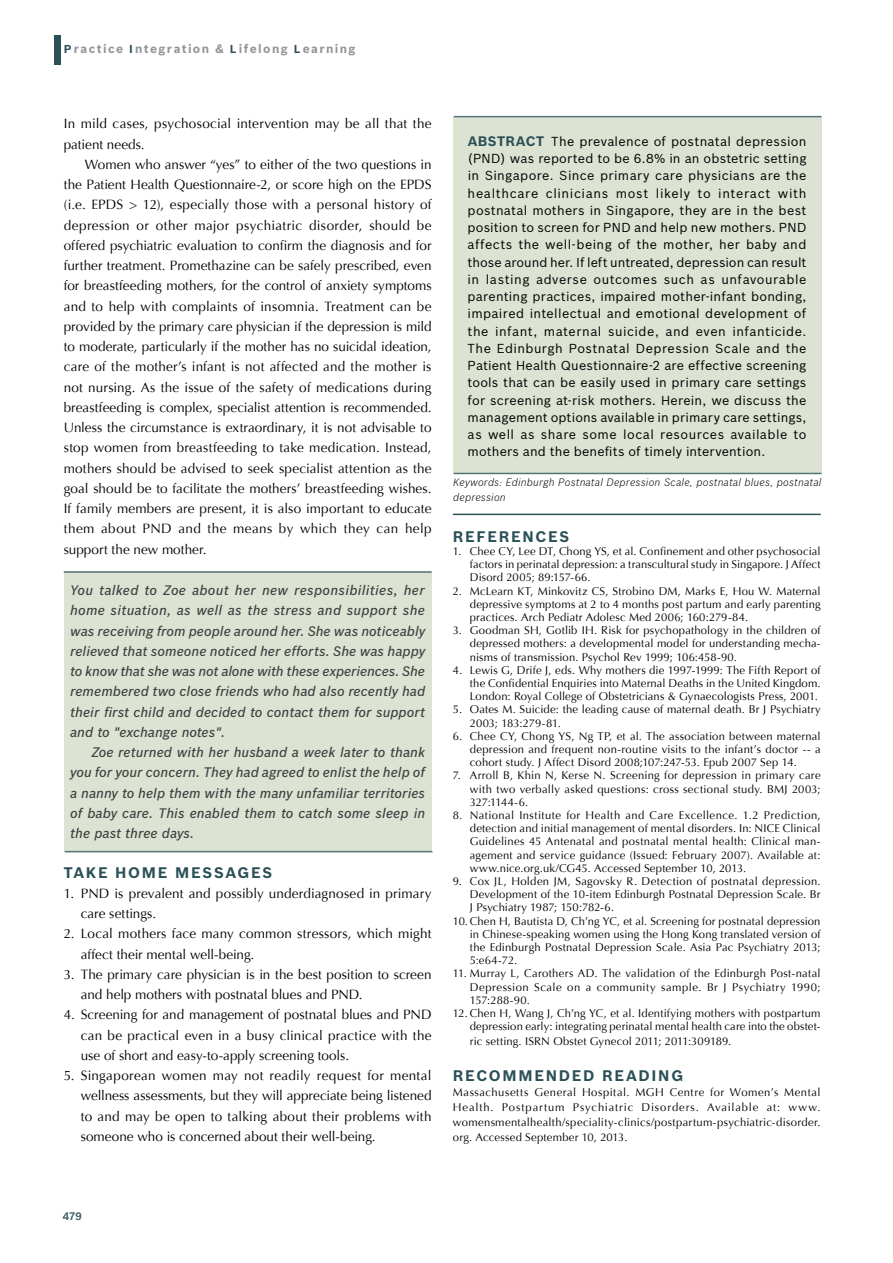
<style>
.page{position:relative;width:893px;height:1263px;background:#fff}
.page>*{position:absolute;margin:0;border:0;box-sizing:border-box;transform-origin:0 0}
.t1{font:700 15px "Bosch Sans";letter-spacing:.115em;color:#2b5057}
.t2{font:13.5px/20.2px "Optima";letter-spacing:.005em;color:#000}
.t3{font:italic 500 13.5px/20.2px "Bosch Sans";color:#414042;text-align:justify}
.t4{font:12.75px/17.2px "Bosch Sans";letter-spacing:.015em;color:#000;text-align:justify}
.t5{font:700 12px "Bosch Sans";letter-spacing:.115em;color:#939598}
.t6{font:11.25px/13.2px "Optima";letter-spacing:.015em;color:#000;text-align:justify}
.t7{font:italic 300 10.5px/15px "Bosch Sans";letter-spacing:.015em;color:#000}
.t8{font:500 10.5px "Bosch Sans";color:#4b6a70}
.s1{font-size:11.25px;color:#2b5057}
.s2{font-weight:700;font-size:13.5px;color:#2b5057}
</style>
<div class="page">
<div style="left:54px;top:35px;width:7px;height:29px;background:#2b5057"></div>
<hr style="left:453px;top:514px;width:368px;height:1px;background:#2b5057">
<div style="left:64px;top:572px;width:368px;height:279px;background:#dce3d3"></div>
<hr style="left:64px;top:571px;width:368px;height:2px;background:#557379">
<hr style="left:65px;top:851px;width:367px;height:1px;background:#557379">
<div style="left:453px;top:118px;width:368px;height:356px;background:#dce3d3"></div>
<hr style="left:454px;top:116px;width:367px;height:1px;background:#557379">
<hr style="left:454px;top:473px;width:367px;height:1px;background:#557379">
<p class="t5" style="left:64px;top:41px;width:293px"><span class="s1">P</span>RACTICE <span class="s1">I</span>NTEGRATION &amp; <span class="s1">L</span>IFELONG <span class="s1">L</span>EARNING</p>
<p class="t2" style="left:64px;top:114px;width:369px">In mild cases, psychosocial intervention may be all that the patient needs.</p>
<p class="t2" style="left:64px;top:154px;width:369px;text-align:justify;text-indent:21px">Women who answer “yes” to either of the two questions in the Patient Health Questionnaire-2, or score high on the EPDS (i.e. EPDS &gt; 12), especially those with a personal history of depression or other major psychiatric disorder, should be offered psychiatric evaluation to confirm the diagnosis and for further treatment. Promethazine can be safely prescribed, even for breastfeeding mothers, for the control of anxiety symptoms and to help with complaints of insomnia. Treatment can be provided by the primary care physician if the depression is mild to moderate, particularly if the mother has no suicidal ideation, care of the mother’s infant is not affected and the mother is not nursing. As the issue of the safety of medications during breastfeeding is complex, specialist attention is recommended.<br>Unless the circumstance is extraordinary, it is not advisable to stop women from breastfeeding to take medication. Instead, mothers should be advised to seek specialist attention as the goal should be to facilitate the mothers’ breastfeeding wishes.<br>If family members are present, it is also important to educate them about PND and the means by which they can help support the new mother.</p>
<p class="t3" style="left:70px;top:580px;width:357px">You talked to Zoe about her new responsibilities, her home situation, as well as the stress and support she was receiving from people around her. She was noticeably relieved that someone noticed her efforts. She was happy to know that she was not alone with these experiences. She remembered two close friends who had also recently had their first child and decided to contact them for support and to "exchange notes".</p>
<p class="t3" style="left:70px;top:742px;width:357px;text-indent:21px">Zoe returned with her husband a week later to thank you for your concern. They had agreed to enlist the help of a nanny to help them with the many unfamiliar territories of baby care. This enabled them to catch some sleep in the past three days.</p>
<h1 class="t1" style="left:64px;top:863px;width:210px">TAKE H OME M ESSAGES</h1>
<p class="t2" style="left:81px;top:883px;width:352px;text-indent:-17px">1. PND is prevalent and possibly underdiagnosed in primary care settings.</p>
<p class="t2" style="left:81px;top:924px;width:352px;text-indent:-17px">2. Local mothers face many common stressors, which might affect their mental well-being.</p>
<p class="t2" style="left:81px;top:964px;width:352px;text-indent:-17px">3. The primary care physician is in the best position to screen and help mothers with postnatal blues and PND.</p>
<p class="t2" style="left:81px;top:1005px;width:352px;text-align:justify;text-indent:-17px">4. Screening for and management of postnatal blues and PND can be practical even in a busy clinical practice with the use of short and easy-to-apply screening tools.</p>
<p class="t2" style="left:81px;top:1066px;width:352px;text-align:justify;text-indent:-17px">5. Singaporean women may not readily request for mental wellness assessments, but they will appreciate being listened to and may be open to talking about their problems with someone who is concerned about their well-being.</p>
<p class="t4" style="left:468px;top:132px;width:341px"><span class="s2">ABSTRACT</span> The prevalence of postnatal depression (PND) was reported to be 6.8% in an obstetric setting in Singapore. Since primary care physicians are the healthcare clinicians most likely to interact with postnatal mothers in Singapore, they are in the best position to screen for PND and help new mothers. PND affects the well-being of the mother, her baby and those around her. If left untreated, depression can result in lasting adverse outcomes such as unfavourable parenting practices, impaired mother-infant bonding, impaired intellectual and emotional development of the infant, maternal suicide, and even infanticide.<br>The Edinburgh Postnatal Depression Scale and the Patient Health Questionnaire-2 are effective screening tools that can be easily used in primary care settings for screening at-risk mothers. Herein, we discuss the management options available in primary care settings, as well as share some local resources available to mothers and the benefits of timely intervention.</p>
<p class="t7" style="left:453px;top:475px;width:370px">Keywords: Edinburgh Postnatal Depression Scale, postnatal blues, postnatal depression</p>
<h1 class="t1" style="left:453px;top:527px;width:13px">REFERENCES</h1>
<p class="t6" style="left:470px;top:545px;width:352px;text-indent:-17px">1. Chee CY, Lee DT, Chong YS, et al. Confinement and other psychosocial factors in perinatal depression: a transcultural study in Singapore. J Affect Disord 2005; 89:157-66.</p>
<p class="t6" style="left:470px;top:584px;width:352px;text-indent:-17px">2. McLearn KT, Minkovitz CS, Strobino DM, Marks E, Hou W. Maternal depressive symptoms at 2 to 4 months post partum and early parenting practices. Arch Pediatr Adolesc Med 2006; 160:279-84.</p>
<p class="t6" style="left:470px;top:624px;width:352px;text-indent:-17px">3. Goodman SH, Gotlib IH. Risk for psychopathology in the children of depressed mothers: a developmental model for understanding mecha&shy;nisms of transmission. Psychol Rev 1999; 106:458-90.</p>
<p class="t6" style="left:470px;top:663px;width:352px;text-indent:-17px">4. Lewis G, Drife J, eds. Why mothers die 1997-1999: The Fifth Report of the Confidential Enquiries into Maternal Deaths in the United Kingdom.<br>London: Royal College of Obstetricians &amp; Gynaecologists Press, 2001.</p>
<p class="t6" style="left:470px;top:703px;width:352px;text-indent:-17px">5. Oates M. Suicide: the leading cause of maternal death. Br J Psychiatry<br>2003; 183:279-81.</p>
<p class="t6" style="left:470px;top:729px;width:352px;text-indent:-17px">6. Chee CY, Chong YS, Ng TP, et al. The association between maternal depression and frequent non-routine visits to the infant’s doctor -- a cohort study. J Affect Disord 2008;107:247-53. Epub 2007 Sep 14.</p>
<p class="t6" style="left:470px;top:769px;width:352px;text-indent:-17px">7. Arroll B, Khin N, Kerse N. Screening for depression in primary care with two verbally asked questions: cross sectional study. BMJ 2003; 327:1144-6.</p>
<p class="t6" style="left:470px;top:809px;width:352px;text-indent:-17px">8. National Institute for Health and Care Excellence. 1.2 Prediction, detection and initial management of mental disorders. In: NICE Clinical Guidelines 45 Antenatal and postnatal mental health: Clinical man&shy;agement and service guidance (Issued: February 2007). Available at: www.nice.org.uk/CG45. Accessed September 10, 2013.</p>
<p class="t6" style="left:453px;top:875px;width:369px">9. Cox JL, Holden JM, Sagovsky R. Detection of postnatal depression.</p>
<p class="t6" style="left:470px;top:888px;width:352px">Development of the 10-item Edinburgh Postnatal Depression Scale. Br</p>
<p class="t6" style="left:470px;top:901px;width:146px">J Psychiatry 1987; 150:782-6.</p>
<p class="t6" style="left:453px;top:914px;width:369px">10.Chen H, Bautista D, Ch’ng YC, et al. Screening for postnatal depression</p>
<p class="t6" style="left:470px;top:927px;width:352px">in Chinese-speaking women using the Hong Kong translated version of</p>
<p class="t6" style="left:470px;top:941px;width:352px">the Edinburgh Postnatal Depression Scale. Asia Pac Psychiatry 2013;</p>
<p class="t6" style="left:470px;top:954px;width:49px">5:e64-72.</p>
<p class="t6" style="left:470px;top:967px;width:352px;text-indent:-17px">11. Murray L, Carothers AD. The validation of the Edinburgh Post-natal Depression Scale on a community sample. Br J Psychiatry 1990; 157:288-90.</p>
<p class="t6" style="left:453px;top:1007px;width:369px;text-align:right">12. Chen H, Wang J, Ch’ng YC, et al. Identifying mothers with postpartum depression early: integrating perinatal mental health care into the obstet-</p>
<p class="t6" style="left:470px;top:1035px;width:263px">ric setting. ISRN Obstet Gynecol 2011; 2011:309189.</p>
<h1 class="t1" style="left:453px;top:1066px;width:232px">RECOMMENDED READI NG</h1>
<p class="t6" style="left:453px;top:1084px;width:369px;line-height:15.3px">Massachusetts General Hospital. MGH Centre for Women’s Mental Health. Postpartum Psychiatric Disorders. Available at: www. womensmentalhealth/speciality-clinics/postpartum-psychiatric-disorder. org. Accessed September 10, 2013.</p>
<p class="t8" style="left:63px;top:1210px;width:21px">479</p>
</div>
